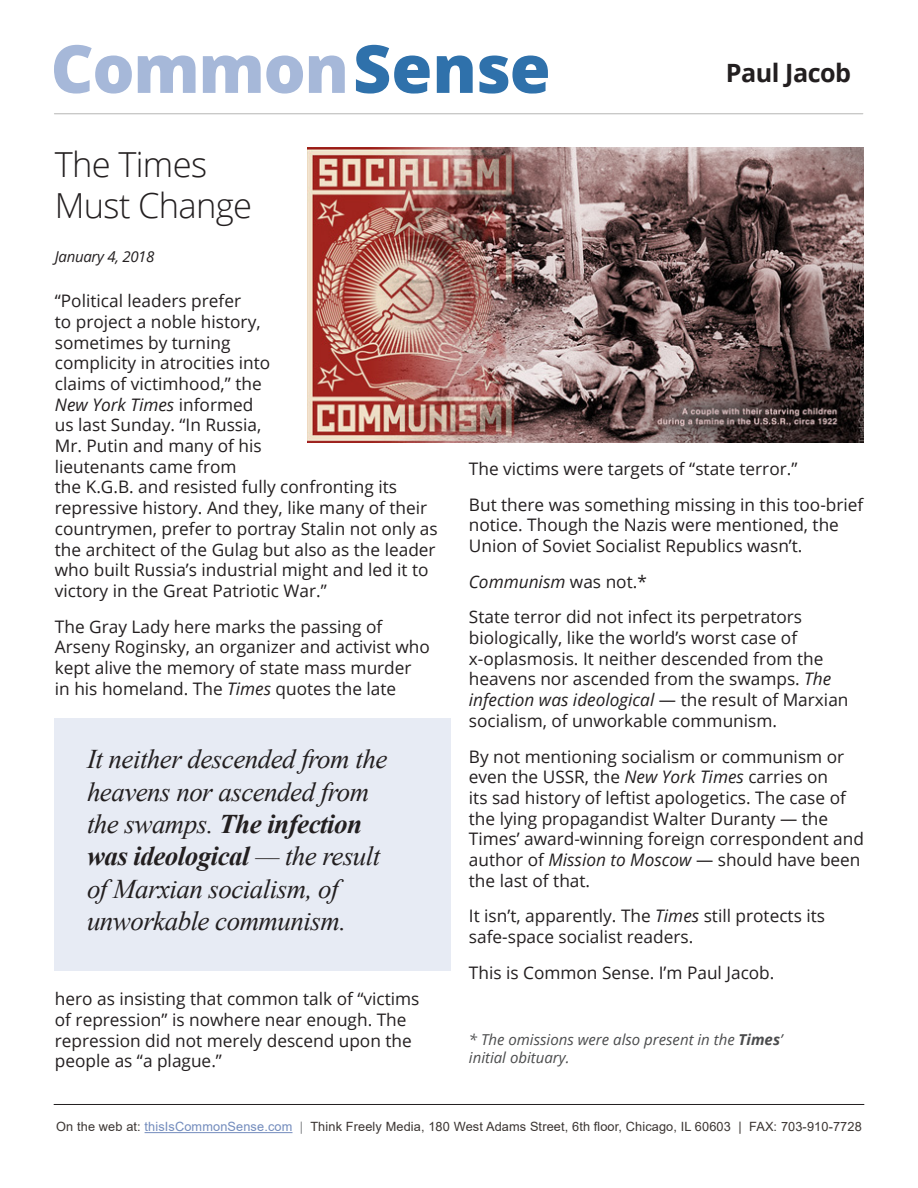
<style>
.page{position:relative;width:918px;height:1188px;background:#fff}
.page>*{position:absolute;margin:0;border:0;box-sizing:border-box;transform-origin:0 0}
.t1{font:800 66.45px "Open Sans";letter-spacing:-.02em;color:#a6b8d9}
.t2{font:300 34.5px/41.4px "Open Sans";letter-spacing:-.02em;color:#231f20}
.t3{font:italic 27px/32.4px "Times New Roman";letter-spacing:-.02em;color:#231f20}
.t4{font:700 25.2px "Open Sans";letter-spacing:-.02em;color:#231f20}
.t5{font:17.25px/20.7px "Open Sans";color:#231f20}
.t6{font:italic 17.25px "Open Sans";color:#231f20}
.t7{font:italic 15px/18px "Open Sans";color:#4b4c4d}
.t8{font:italic 15px "Open Sans";letter-spacing:-.02em;color:#231f20}
.t9{font:12.75px "Arial";letter-spacing:.01em;color:#3b3532}
.s1{color:#2f71ab}
.s2{font-style:italic}
.s3{font-weight:700}
.s4{font-style:normal}
.s5{color:#738cbd}
.s6{color:#808285}
</style>
<div class="page">
<hr style="left:145px;top:1132px;width:148px;height:1px;background:#738cbd">
<img style="left:308px;top:147px;width:555px;height:295px">
<hr style="left:54px;top:1104px;width:810px;height:1px;background:#231f20">
<hr style="left:54px;top:114px;width:809px;height:1px;background:#b6b6b4">
<div style="left:54px;top:718px;width:397px;height:252px;background:#e7ebf4"></div>
<p class="t1" style="left:51px;top:18px;width:502px">Common<span class="s1">Sense</span></p>
<p class="t4" style="left:726px;top:55px;width:127px">Paul Jacob</p>
<p class="t2" style="left:55px;top:143px;width:199px">The Times<br>Must Change</p>
<p class="t8" style="left:55px;top:247px;width:101px">January 4, 2018</p>
<p class="t5" style="left:55px;top:290px;width:384px">“Political leaders prefer<br>to project a noble history,<br>sometimes by turning<br>complicity in atrocities into<br>claims of victimhood,” the<br><span class="s2">New York Times</span> informed<br>us last Sunday. “In Russia,<br>Mr. Putin and many of his<br>lieutenants came from<br>the K.G.B. and resisted fully confronting its repressive history. And they, like many of their countrymen, prefer to portray Stalin not only as the architect of the Gulag but also as the leader who built Russia’s industrial might and led it to victory in the Great Patriotic War.”</p>
<p class="t5" style="left:55px;top:616px;width:376px">The Gray Lady here marks the passing of Arseny Roginsky, an organizer and activist who kept alive the memory of state mass murder in his homeland. The <span class="s2">Times</span> quotes the late</p>
<p class="t3" style="left:87px;top:742px;width:302px">It neither descended from the heavens nor ascended from the swamps. <span class="s3">The infection was ideological</span> — the result of Marxian socialism, of unworkable communism.</p>
<p class="t5" style="left:55px;top:988px;width:366px">hero as insisting that common talk of “victims of repression” is nowhere near enough. The repression did not merely descend upon the people as “a plague.”</p>
<p class="t5" style="left:469px;top:458px;width:330px">The victims were targets of “state terror.”</p>
<p class="t5" style="left:469px;top:494px;width:396px">But there was something missing in this too-brief notice. Though the Nazis were mentioned, the<br>Union of Soviet Socialist Republics wasn’t.</p>
<p class="t6" style="left:469px;top:570px;width:179px">Communism <span class="s4">was not.*</span></p>
<p class="t5" style="left:469px;top:606px;width:381px">State terror did not infect its perpetrators biologically, like the world’s worst case of x-oplasmosis. It neither descended from the heavens nor ascended from the swamps. <span class="s2">The infection was ideological</span> — the result of Marxian socialism, of unworkable communism.</p>
<p class="t5" style="left:469px;top:746px;width:397px">By not mentioning socialism or communism or even the USSR, the <span class="s2">New York Times</span> carries on<br>its sad history of leftist apologetics. The case of the lying propagandist Walter Duranty — the Times’ award-winning foreign correspondent and author of <span class="s2">Mission to Moscow</span> — should have been the last of that.</p>
<p class="t5" style="left:469px;top:905px;width:358px">It isn’t, apparently. The <span class="s2">Times</span> still protects its safe-space socialist readers.</p>
<p class="t5" style="left:469px;top:962px;width:307px">This is Common Sense. I’m Paul Jacob.</p>
<p class="t7" style="left:469px;top:1030px;width:315px">* The omissions were also present in the <span class="s3">Times</span>’ initial obituary.</p>
<p class="t9" style="left:56px;top:1118px;width:807px">On the web at: <span class="s5">thisIsCommonSense.com</span> <span class="s6">|</span> Think Freely Media, 180 West Adams Street, 6th floor, Chicago, IL 60603 | FAX: 703-910-7728</p>
</div>
